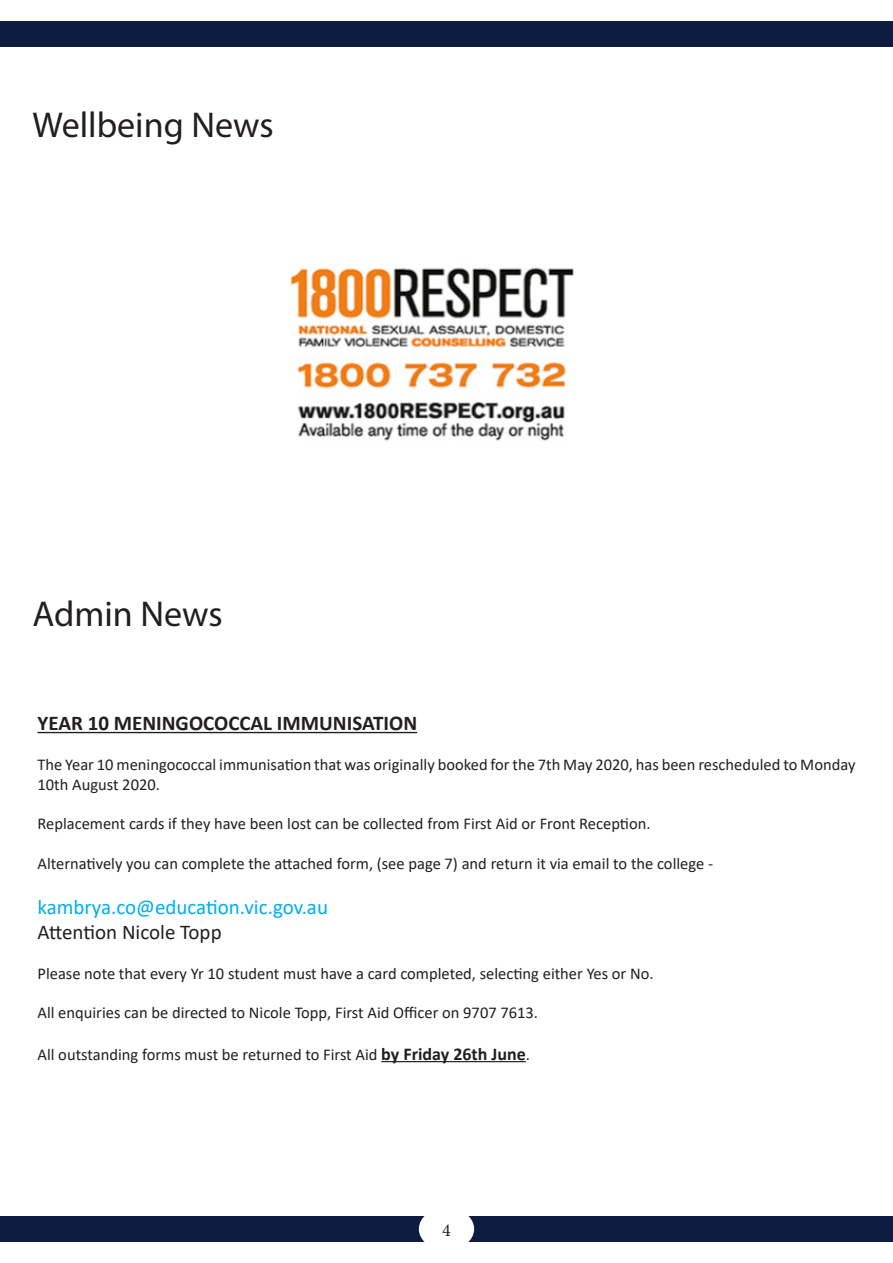
<style>
.page{position:relative;width:893px;height:1263px;background:#fff}
.page>*{position:absolute;margin:0;border:0;box-sizing:border-box;transform-origin:0 0}
.t1{font:36px "Myriad Pro";color:#231f20}
.Paragraph{font:700 21px "Calibri";color:#231f20}
.Paragraph-2{font:21px "Calibri";color:#00aeef}
.Paragraph-3{font:21px "Calibri";color:#231f20}
.t2{font:18px "Minion Pro";color:#231f20}
.Paragraph-4{font:16.5px/19.8px "Calibri";color:#231f20}
.s1{font-weight:700;font-size:18px}
</style>
<div class="page">
<div style="left:0;top:1216px;width:893px;height:26px;background:#0d1c40"></div>
<div style="left:419px;top:1207px;width:55px;height:43px;background:#fff;border-radius:50%"></div>
<div style="left:0;top:21px;width:893px;height:26px;background:#0d1c40"></div>
<hr style="left:37px;top:732px;width:380px;height:1px;background:#231f20">
<hr style="left:381px;top:1061px;width:145px;height:1px;background:#231f20">
<img style="left:290px;top:267px;width:284px;height:174px">
<p class="t1" style="left:32px;top:102px;width:243px">Wellbeing News</p>
<p class="t1" style="left:32px;top:591px;width:192px">Admin News</p>
<p class="Paragraph" style="left:37px;top:708px;width:381px">YEAR 10 MENINGOCOCCAL IMMUNISATION</p>
<p class="Paragraph-4" style="left:37px;top:754px;width:819px">The Year 10 meningococcal immunisation that was originally booked for the 7th May 2020, has been rescheduled to Monday<br>10th August 2020.</p>
<p class="Paragraph-4" style="left:37px;top:813px;width:615px">Replacement cards if they have been lost can be collected from First Aid or Front Reception.</p>
<p class="Paragraph-4" style="left:37px;top:853px;width:677px">Alternatively you can complete the attached form, (see page 7) and return it via email to the college -</p>
<p class="Paragraph-2" style="left:37px;top:892px;width:292px">kambrya.co@education.vic.gov.au</p>
<p class="Paragraph-3" style="left:37px;top:917px;width:186px">Attention Nicole Topp</p>
<p class="Paragraph-4" style="left:37px;top:963px;width:618px">Please note that every Yr 10 student must have a card completed, selecting either Yes or No.</p>
<p class="Paragraph-4" style="left:37px;top:1002px;width:502px">All enquiries can be directed to Nicole Topp, First Aid Officer on 9707 7613.</p>
<p class="Paragraph-4" style="left:37px;top:1044px;width:494px">All outstanding forms must be returned to First Aid <span class="s1">by Friday 26th June</span>.</p>
<p class="t2" style="left:442px;top:1218px;width:10px">4</p>
</div>
